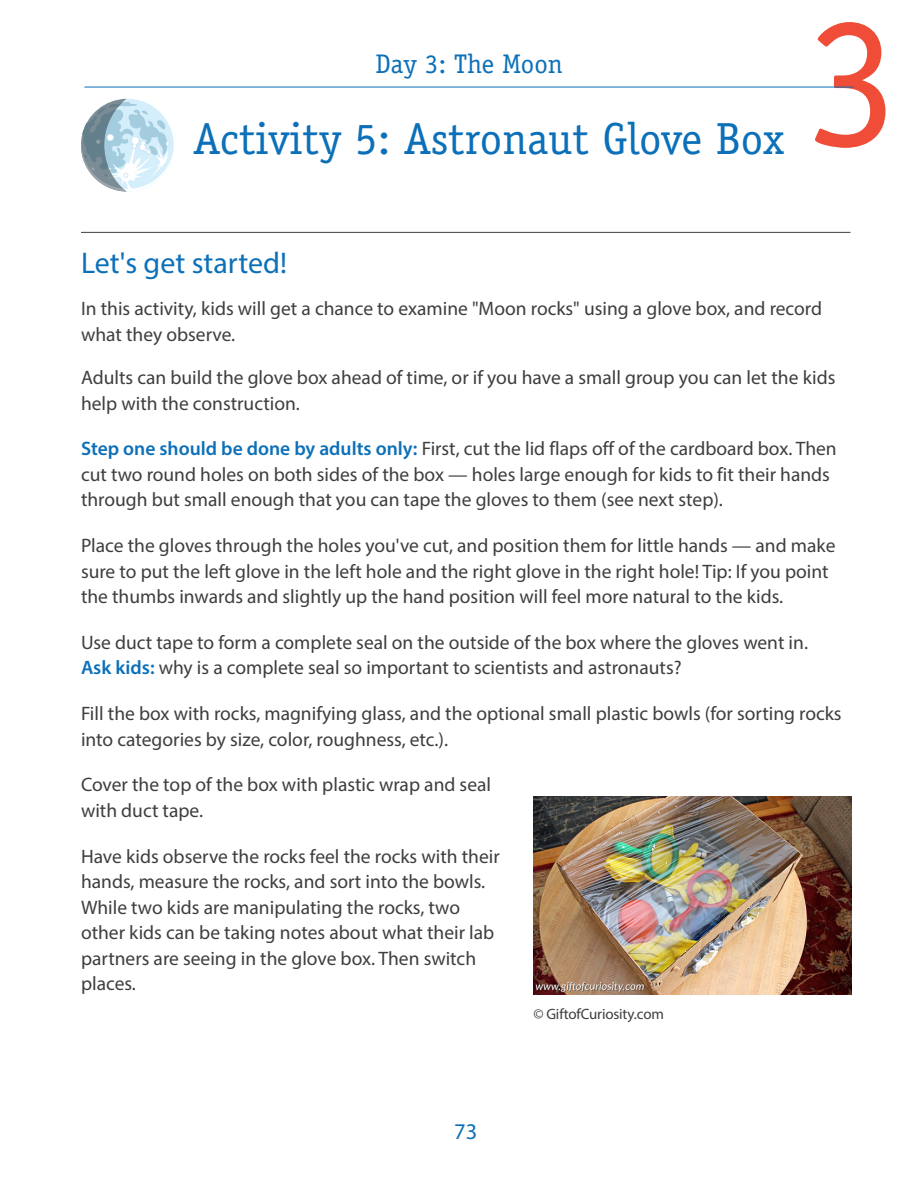
<style>
.page{position:relative;width:918px;height:1188px;background:#fff}
.page>*{position:absolute;margin:0;border:0;box-sizing:border-box;transform-origin:0 0}
.t1{font:187.5px "Officina Serif Std";color:#ef4d37}
.Page_header{font:45px "Officina Serif Std";color:#0c70b9}
.Subhead_with_rule_ab{font:30px "Myriad Pro";color:#0c70b9}
.Day___topic{font:27px "Officina Serif Std";color:#0c70b9}
.Sub-subhead{font:22.5px "Myriad Pro";color:#0c70b9}
.Subhead_with_rule_ab-2{font:19.5px/25.5px "Myriad Pro";color:#3e3e3f}
.t2{font:15px "Myriad Pro";letter-spacing:-.01em;color:#3e3e3f}
.s1{font-weight:600;color:#0c70b9}
</style>
<div class="page">
<hr style="left:81px;top:232px;width:769px;height:1px;background:#3e3e3f">
<hr style="left:84px;top:87px;width:770px;height:1px;background:#0c70b9">
<svg style="left:81px;top:98px;width:93px;height:94px"></svg>
<img style="left:533px;top:797px;width:319px;height:197px">
<p class="Day___topic" style="left:375px;top:48px;width:189px">Day 3: The Moon</p>
<p class="Page_header" style="left:193px;top:113px;width:593px">Activity 5: Astronaut Glove Box</p>
<h1 class="t1" style="left:805px;top:-28px;width:95px">3</h1>
<p class="Subhead_with_rule_ab" style="left:81px;top:244px;width:208px">Let's get started!</p>
<p class="Subhead_with_rule_ab-2" style="left:81px;top:295px;width:743px">In this activity, kids will get a chance to examine "Moon rocks" using a glove box, and record what they observe.</p>
<p class="Subhead_with_rule_ab-2" style="left:81px;top:364px;width:756px">Adults can build the glove box ahead of time, or if you have a small group you can let the kids help with the construction.</p>
<p class="Subhead_with_rule_ab-2" style="left:81px;top:436px;width:757px"><span class="s1">Step one should be done by adults only:</span> First, cut the lid flaps off of the cardboard box. Then cut two round holes on both sides of the box — holes large enough for kids to fit their hands through but small enough that you can tape the gloves to them (see next step).</p>
<p class="Subhead_with_rule_ab-2" style="left:81px;top:532px;width:756px">Place the gloves through the holes you've cut, and position them for little hands — and make sure to put the left glove in the left hole and the right glove in the right hole! Tip: If you point the thumbs inwards and slightly up the hand position will feel more natural to the kids.</p>
<p class="Subhead_with_rule_ab-2" style="left:81px;top:629px;width:729px">Use duct tape to form a complete seal on the outside of the box where the gloves went in.<br><span class="s1">Ask kids:</span> why is a complete seal so important to scientists and astronauts?</p>
<p class="Subhead_with_rule_ab-2" style="left:81px;top:700px;width:762px">Fill the box with rocks, magnifying glass, and the optional small plastic bowls (for sorting rocks into categories by size, color, roughness, etc.).</p>
<p class="Subhead_with_rule_ab-2" style="left:81px;top:772px;width:412px">Cover the top of the box with plastic wrap and seal with duct tape.</p>
<p class="Subhead_with_rule_ab-2" style="left:81px;top:843px;width:420px">Have kids observe the rocks feel the rocks with their hands, measure the rocks, and sort into the bowls.<br>While two kids are manipulating the rocks, two other kids can be taking notes about what their lab partners are seeing in the glove box. Then switch places.</p>
<p class="Sub-subhead" style="left:454px;top:1117px;width:25px">73</p>
<p class="t2" style="left:533px;top:1004px;width:132px">© GiftofCuriosity.com</p>
</div>
